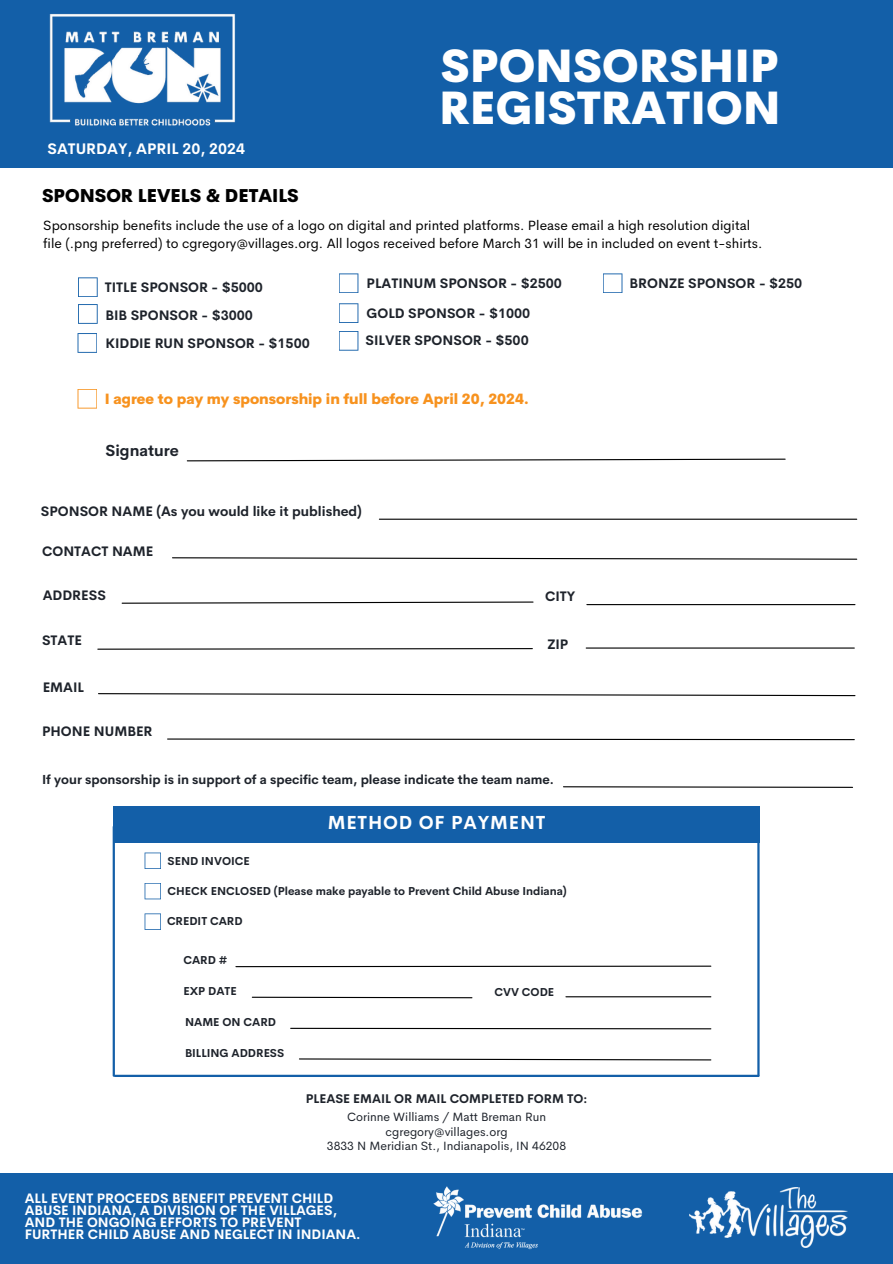
<style>
.page{position:relative;width:893px;height:1264px;background:#fff}
.page>*{position:absolute;margin:0;border:0;box-sizing:border-box;transform-origin:0 0}
.t1{font:800 45.15px/41.7px "Cerebri Sans";color:#fff}
.t2{font:700 18.45px "Cerebri Sans";letter-spacing:.045em;color:#fff}
.t3{font:800 18px "Cerebri Sans";color:#000}
.t4{font:700 15.75px "Cerebri Sans";color:#1e232b}
.t5{font:700 15px "Cerebri Sans";color:#fff}
.t6{font:800 14.4px "Cerebri Sans";color:#f7921e}
.t7{font:700 13.5px "Cerebri Sans";color:#1e232b}
.t8{font:13.5px/18px "Cerebri Sans";color:#000}
.t9{font:700 13.35px/12.1px "Cerebri Sans";color:#fff}
.t10{font:700 12.75px "Cerebri Sans";color:#1e232b}
.t11{font:700 12.3px "Cerebri Sans";color:#1e232b}
.t12{font:12px "Cerebri Sans";color:#1e232b}
.t13{font:700 11.25px "Cerebri Sans";color:#1e232b}
</style>
<div class="page">
<div style="left:0;top:0;width:892px;height:167px;background:#135fa8"></div>
<div style="left:113px;top:806px;width:646px;height:36px;background:#135fa8"></div>
<svg style="left:78px;top:277px;width:20px;height:20px"></svg>
<svg style="left:235px;top:965px;width:477px;height:2px"></svg>
<svg style="left:186px;top:458px;width:600px;height:4px"></svg>
<hr style="left:113px;top:826px;width:2px;height:249px;background:#135fa8">
<hr style="left:115px;top:1074px;width:643px;height:2px;background:#135fa8">
<hr style="left:757px;top:807px;width:2px;height:268px;background:#135fa8">
<img style="left:49px;top:14px;width:186px;height:112px">
<svg style="left:78px;top:304px;width:20px;height:20px"></svg>
<svg style="left:77px;top:333px;width:20px;height:20px"></svg>
<svg style="left:339px;top:331px;width:19px;height:20px"></svg>
<svg style="left:77px;top:389px;width:20px;height:19px"></svg>
<hr style="left:379px;top:518px;width:477px;height:2px;background:#000">
<svg style="left:172px;top:557px;width:685px;height:3px"></svg>
<svg style="left:121px;top:601px;width:413px;height:3px"></svg>
<hr style="left:587px;top:604px;width:267px;height:1px;background:#000">
<svg style="left:97px;top:648px;width:436px;height:2px"></svg>
<hr style="left:586px;top:647px;width:268px;height:1px;background:#000">
<svg style="left:98px;top:693px;width:758px;height:3px"></svg>
<svg style="left:167px;top:738px;width:688px;height:2px"></svg>
<svg style="left:144px;top:852px;width:17px;height:17px"></svg>
<svg style="left:144px;top:883px;width:17px;height:16px"></svg>
<svg style="left:144px;top:913px;width:17px;height:16px"></svg>
<svg style="left:251px;top:996px;width:222px;height:2px"></svg>
<hr style="left:566px;top:996px;width:144px;height:1px;background:#000">
<svg style="left:290px;top:1027px;width:422px;height:2px"></svg>
<svg style="left:299px;top:1058px;width:413px;height:3px"></svg>
<svg style="left:563px;top:786px;width:290px;height:2px"></svg>
<div style="left:0;top:1172px;width:892px;height:91px;background:#135fa8"></div>
<img style="left:433px;top:1186px;width:210px;height:64px">
<img style="left:689px;top:1187px;width:158px;height:60px">
<svg style="left:339px;top:303px;width:19px;height:20px"></svg>
<svg style="left:603px;top:273px;width:19px;height:20px"></svg>
<svg style="left:339px;top:273px;width:19px;height:20px"></svg>
<h6 class="t5" style="left:48px;top:139px;width:199px">SATURDAY, APRIL 20, 2024</h6>
<h5 class="t3" style="left:42px;top:184px;width:258px">SPONSOR LEVELS &amp; DETAILS</h5>
<h5 class="t1" style="left:439px;top:45px;width:343px">SPONSORSHIP<br>REGISTRATION</h5>
<h5 class="t8" style="left:43px;top:216px;width:720px">Sponsorship benefits include the use of a logo on digital and printed platforms. Please email a high resolution digital file (.png preferred) to cgregory@villages.org. All logos received before March 31 will be in included on event t-shirts.</h5>
<h5 class="t7" style="left:105px;top:278px;width:160px">TITLE SPONSOR - $5000</h5>
<p class="t7" style="left:366px;top:274px;width:197px">PLATINUM SPONSOR - $2500</p>
<h5 class="t7" style="left:629px;top:274px;width:174px">BRONZE SPONSOR - $250</h5>
<h5 class="t7" style="left:105px;top:306px;width:149px">BIB SPONSOR - $3000</h5>
<h5 class="t7" style="left:105px;top:334px;width:206px">KIDDIE RUN SPONSOR - $1500</h5>
<p class="t7" style="left:366px;top:304px;width:165px">GOLD SPONSOR - $1000</p>
<h5 class="t7" style="left:365px;top:332px;width:165px">SILVER SPONSOR - $500</h5>
<h5 class="t6" style="left:105px;top:389px;width:425px">I agree to pay my sponsorship in full before April 20, 2024.</h5>
<h5 class="t4" style="left:105px;top:440px;width:75px">Signature</h5>
<h4 class="t7" style="left:41px;top:502px;width:322px">SPONSOR NAME (As you would like it published)</h4>
<h6 class="t7" style="left:42px;top:542px;width:113px">CONTACT NAME</h6>
<h3 class="t7" style="left:43px;top:586px;width:65px">ADDRESS</h3>
<h1 class="t7" style="left:545px;top:588px;width:32px">CITY</h1>
<h2 class="t7" style="left:42px;top:632px;width:41px">STATE</h2>
<p class="t7" style="left:547px;top:635px;width:22px">ZIP</p>
<h5 class="t7" style="left:43px;top:679px;width:43px">EMAIL</h5>
<h2 class="t7" style="left:42px;top:723px;width:112px">PHONE NUMBER</h2>
<p class="t10" style="left:42px;top:771px;width:513px">If your sponsorship is in support of a specific team, please indicate the team name.</p>
<p class="t13" style="left:167px;top:853px;width:84px">SEND INVOICE</p>
<h4 class="t2" style="left:328px;top:810px;width:219px">METHOD OF PAYMENT</h4>
<p class="t13" style="left:167px;top:883px;width:400px">CHECK ENCLOSED (Please make payable to Prevent Child Abuse Indiana)</p>
<p class="t13" style="left:167px;top:914px;width:77px">CREDIT CARD</p>
<p class="t13" style="left:183px;top:952px;width:46px">CARD #</p>
<h5 class="t13" style="left:183px;top:983px;width:55px">EXP DATE</h5>
<h5 class="t13" style="left:185px;top:1015px;width:93px">NAME ON CARD</h5>
<h5 class="t13" style="left:185px;top:1046px;width:101px">BILLING ADDRESS</h5>
<p class="t13" style="left:494px;top:984px;width:61px">CVV CODE</p>
<p class="t11" style="left:306px;top:1090px;width:283px">PLEASE EMAIL OR MAIL COMPLETED FORM TO:</p>
<p class="t12" style="left:347px;top:1109px;width:200px">Corinne Williams / Matt Breman Run</p>
<h5 class="t12" style="left:385px;top:1123px;width:124px">cgregory@villages.org</h5>
<p class="t12" style="left:327px;top:1137px;width:241px">3833 N Meridian St., Indianapolis, IN 46208</p>
<p class="t9" style="left:25px;top:1191px;width:337px">ALL EVENT PROCEEDS BENEFIT PREVENT CHILD ABUSE INDIANA, A DIVISION OF THE VILLAGES, AND THE ONGOING EFFORTS TO PREVENT FURTHER CHILD ABUSE AND NEGLECT IN INDIANA.</p>
</div>
